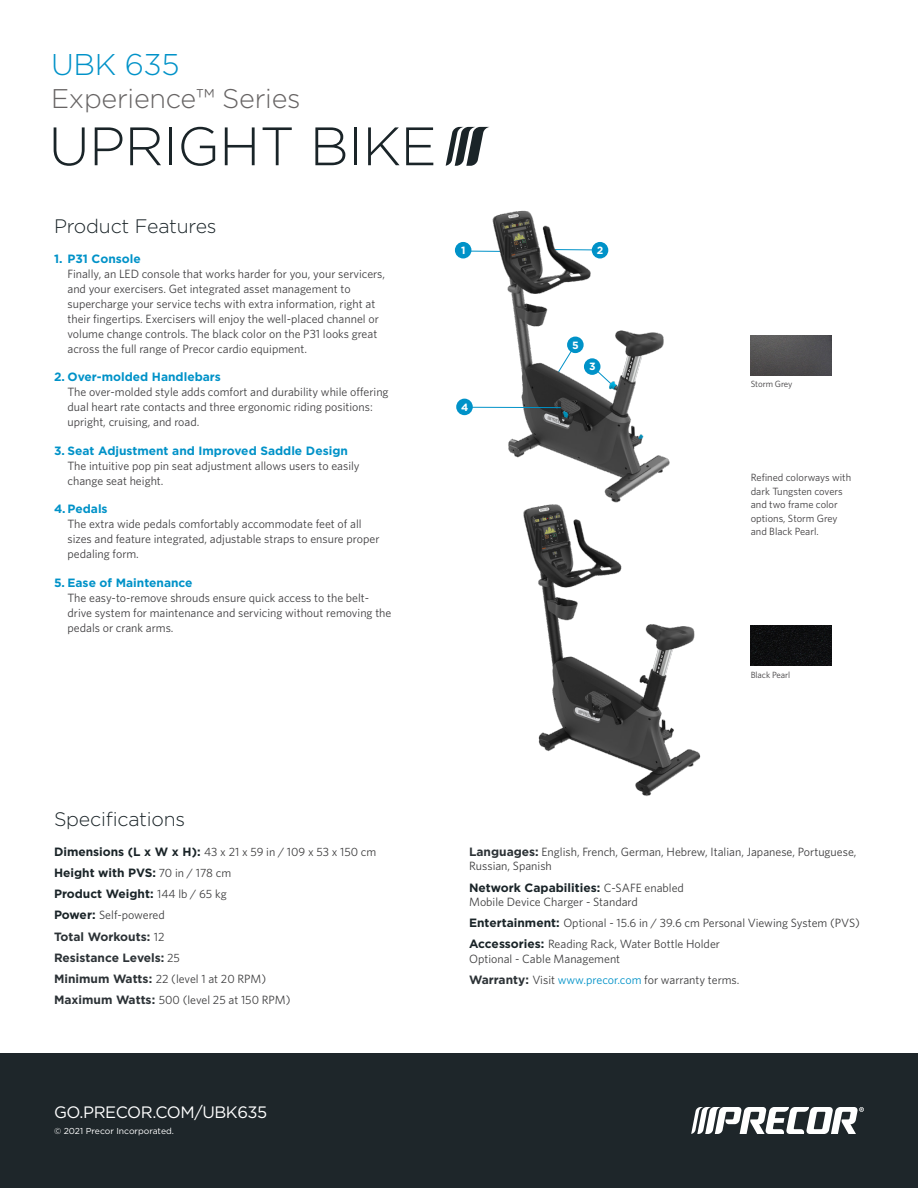
<style>
.page{position:relative;width:918px;height:1188px;background:#fff}
.page>*{position:absolute;margin:0;border:0;box-sizing:border-box;transform-origin:0 0}
.t1{font:300 54px "Gotham";letter-spacing:-.01em;color:#1a2428}
.t2{font:300 30px "Gotham";letter-spacing:-.01em;color:#0092c8}
.t3{font:300 27px "Gotham";letter-spacing:-.01em;color:#676464}
.t4{font:300 19.5px "Gotham";letter-spacing:-.01em;color:#1a2428}
.t5{font:16.5px "Gotham";letter-spacing:-.025em;color:#fff}
.t6{font:12px/15px "Whitney";color:#414042}
.t7{font:12px/14.4px "Whitney";color:#3e3e3f}
.t8{font:700 12px "Gotham";color:#0092c8}
.t9{font:700 12px "Gotham";color:#1a2428}
.t10{font:700 12px "Gotham";color:#2c3236}
.t11{font:10.5px/13.5px "Whitney";color:#413f41}
.t12{font:700 10.5px "Gotham";color:#fff}
.t13{font:9px "Whitney";letter-spacing:-.01em;color:#413f41}
.t14{font:8.7px "Gotham";color:#fff}
.s1{font-family:"Gotham";font-weight:700;color:#1a2428}
.s2{font-family:"Whitney";font-weight:400;color:#3e3e3f}
.s3{font-family:"Gotham";font-weight:700;color:#2c3236}
.s4{color:#0092c8}
</style>
<div class="page">
<div style="left:0;top:1053px;width:918px;height:135px;background:#1e262a"></div>
<svg style="left:691px;top:1107px;width:173px;height:27px"></svg>
<svg style="left:446px;top:127px;width:43px;height:39px"></svg>
<img style="left:528px;top:537px;width:173px;height:259px">
<img style="left:454px;top:210px;width:216px;height:327px">
<div style="left:456px;top:399px;width:17px;height:16px;background:#0092c8;border-radius:50%"></div>
<hr style="left:471px;top:407px;width:90px;height:1px;background:#0092c8">
<svg style="left:593px;top:367px;width:19px;height:18px"></svg>
<div style="left:584px;top:358px;width:16px;height:17px;background:#0092c8;border-radius:50%"></div>
<img style="left:751px;top:335px;width:81px;height:41px">
<img style="left:751px;top:625px;width:81px;height:41px">
<p class="t2" style="left:51px;top:45px;width:130px">UBK 635</p>
<p class="t3" style="left:51px;top:81px;width:251px">Experience™ Series</p>
<p class="t1" style="left:49px;top:112px;width:390px">UPRIGHT BIKE</p>
<p class="t4" style="left:54px;top:213px;width:164px">Product Features</p>
<p class="t8" style="left:54px;top:250px;width:88px">1. P31 Console</p>
<p class="t6" style="left:68px;top:266px;width:319px">Finally, an LED console that works harder for you, your servicers, and your exercisers. Get integrated asset management to supercharge your service techs with extra information, right at their fingertips. Exercisers will enjoy the well-placed channel or volume change controls. The black color on the P31 looks great across the full range of Precor cardio equipment.</p>
<p class="t8" style="left:54px;top:369px;width:168px">2. Over-molded Handlebars</p>
<p class="t6" style="left:68px;top:384px;width:323px">The over-molded style adds comfort and durability while offering dual heart rate contacts and three ergonomic riding positions: upright, cruising, and road.</p>
<p class="t8" style="left:54px;top:442px;width:295px">3. Seat Adjustment and Improved Saddle Design</p>
<p class="t6" style="left:68px;top:458px;width:294px">The intuitive pop pin seat adjustment allows users to easily change seat height.</p>
<p class="t8" style="left:54px;top:501px;width:55px">4.Pedals</p>
<p class="t6" style="left:68px;top:516px;width:314px">The extra wide pedals comfortably accommodate feet of all sizes and feature integrated, adjustable straps to ensure proper pedaling form.</p>
<p class="t8" style="left:54px;top:574px;width:140px">5. Ease of Maintenance</p>
<p class="t6" style="left:68px;top:590px;width:325px">The easy-to-remove shrouds ensure quick access to the belt&shy;drive system for maintenance and servicing without removing the pedals or crank arms.</p>
<p class="t12" style="left:461px;top:243px;width:6px">1</p>
<p class="t12" style="left:597px;top:243px;width:8px">2</p>
<p class="t12" style="left:461px;top:400px;width:9px">4</p>
<p class="t12" style="left:572px;top:338px;width:8px">5</p>
<p class="t12" style="left:589px;top:360px;width:8px">3</p>
<p class="t13" style="left:751px;top:378px;width:43px">Storm Grey</p>
<p class="t11" style="left:751px;top:471px;width:102px">Refined colorways with dark Tungsten covers and two frame color options, Storm Grey and Black Pearl.</p>
<p class="t13" style="left:751px;top:669px;width:41px">Black Pearl</p>
<p class="t4" style="left:54px;top:806px;width:133px">Specifications</p>
<p class="t7" style="left:54px;top:844px;width:324px"><span class="s1">Dimensions (L x W x H):</span> 43 x 21 x 59 in / 109 x 53 x 150 cm</p>
<p class="t9" style="left:54px;top:865px;width:179px">Height with PVS: <span class="s2">70 in / 178 cm</span></p>
<p class="t9" style="left:54px;top:886px;width:174px">Product Weight: <span class="s2">144 lb / 65 kg</span></p>
<p class="t7" style="left:54px;top:908px;width:112px"><span class="s1">Power:</span> Self-powered</p>
<p class="t10" style="left:54px;top:928px;width:112px">Total Workouts: <span class="s2">12</span></p>
<p class="t10" style="left:54px;top:950px;width:127px">Resistance Levels: <span class="s2">25</span></p>
<p class="t7" style="left:54px;top:971px;width:214px"><span class="s3">Minimum Watts:</span> 22 (level 1 at 20 RPM)</p>
<p class="t7" style="left:54px;top:992px;width:238px"><span class="s3">Maximum Watts:</span> 500 (level 25 at 150 RPM)</p>
<p class="t5" style="left:54px;top:1102px;width:215px">GO.PRECOR.COM/UBK635</p>
<p class="t14" style="left:54px;top:1125px;width:121px">© 2021 Precor Incorporated.</p>
<p class="t7" style="left:469px;top:844px;width:389px"><span class="s3">Languages:</span> English, French, German, Hebrew, Italian, Japanese, Portuguese,<br>Russian, Spanish</p>
<p class="t7" style="left:469px;top:880px;width:216px"><span class="s1">Network Capabilities:</span> C-SAFE enabled<br>Mobile Device Charger - Standard</p>
<p class="t7" style="left:469px;top:915px;width:392px"><span class="s1">Entertainment:</span> Optional - 15.6 in / 39.6 cm Personal Viewing System (PVS)</p>
<p class="t7" style="left:469px;top:937px;width:252px"><span class="s1">Accessories:</span> Reading Rack, Water Bottle Holder<br>Optional - Cable Management</p>
<p class="t7" style="left:469px;top:972px;width:272px"><span class="s3">Warranty:</span> Visit <span class="s4">www.precor.com</span> for warranty terms.</p>
</div>
